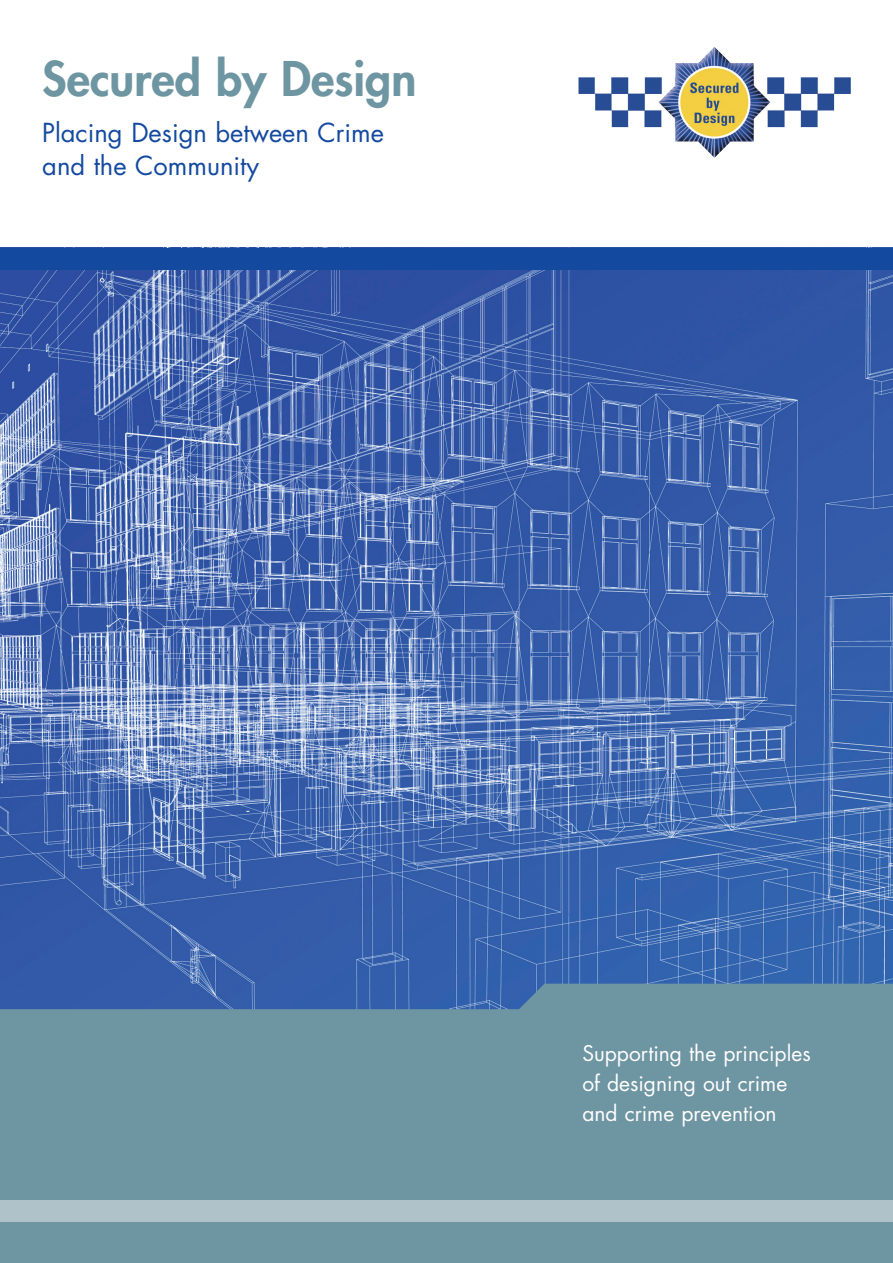
<style>
.page{position:relative;width:893px;height:1263px;background:#fff}
.page>*{position:absolute;margin:0;border:0;box-sizing:border-box;transform-origin:0 0}
.t1{font:800 46.5px "Futura";color:#6e95a2}
.t2{font:25.5px/33px "Futura";color:#13499f}
.t3{font:21px/30px "Futura";color:#fff}
</style>
<div class="page">
<img style="left:0;top:269px;width:892px;height:715px">
<div style="left:0;top:984px;width:892px;height:279px;background:#6e95a2"></div>
<div style="left:0;top:248px;width:892px;height:21px;background:#13499f"></div>
<div style="left:0;top:1200px;width:892px;height:22px;background:#afc1c9"></div>
<img style="left:578px;top:47px;width:273px;height:111px">
<h1 class="t1" style="left:42px;top:57px;width:376px">Secured by Design</h1>
<p class="t2" style="left:42px;top:118px;width:343px">Placing Design between Crime and the Community</p>
<p class="t3" style="left:582px;top:1040px;width:230px">Supporting the principles of designing out crime and crime prevention</p>
</div>
